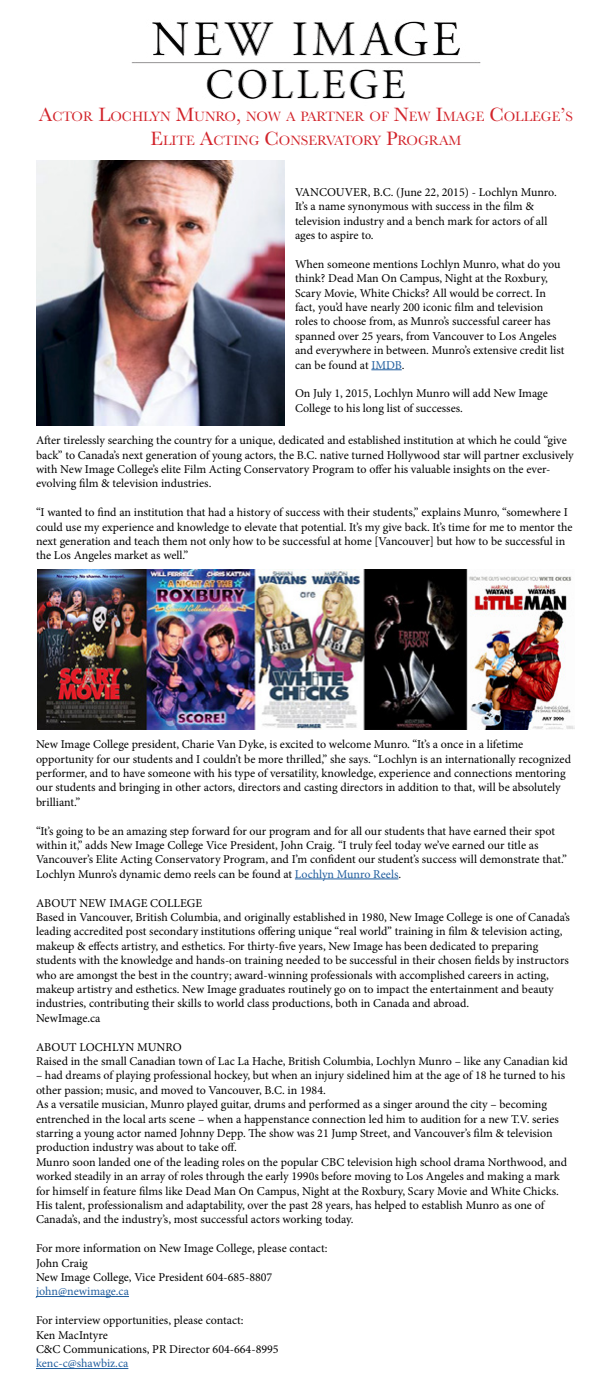
<style>
.page{position:relative;width:612px;height:1392px;background:#fff}
.page>*{position:absolute;margin:0;border:0;box-sizing:border-box;transform-origin:0 0}
.t1{font:14px/24px "Baskerville";color:#d2232a}
.t2{font:12px/14.4px "Minion Pro";color:#000}
.t3{font:12px "Minion Pro";letter-spacing:-.005em;color:#215e9e}
.s1{font-size:20px}
.s2{color:#215e9e}
</style>
<div class="page">
<img style="left:131px;top:21px;width:350px;height:78px">
<img style="left:36px;top:160px;width:249px;height:266px">
<hr style="left:371px;top:369px;width:31px;height:1px;background:#215e9e">
<img style="left:38px;top:569px;width:536px;height:161px">
<hr style="left:295px;top:879px;width:103px;height:1px;background:#215e9e">
<hr style="left:36px;top:1296px;width:93px;height:1px;background:#215e9e">
<hr style="left:36px;top:1368px;width:92px;height:1px;background:#215e9e">
<p class="t1" style="left:151px;top:105px;width:424px;text-indent:-112px"><span class="s1">A</span>CTOR <span class="s1">L</span>OCHLYN <span class="s1">M</span>UNRO<span class="s1">,</span> NOW A PARTNER OF <span class="s1">N</span>EW <span class="s1">I</span>MAGE <span class="s1">C</span> OLLEGE<span class="s1">’</span>S<br><span class="s1">E</span>LITE <span class="s1">A</span>CTING <span class="s1">C</span> ONSERVATORY <span class="s1">P</span>ROGRAM</p>
<p class="t2" style="left:295px;top:185px;width:263px">VANCOUVER, B.C. (June 22, 2015) - Lochlyn Munro.<br>It’s a name synonymous with success in the film &amp; television industry and a bench mark for actors of all ages to aspire to.</p>
<p class="t2" style="left:295px;top:257px;width:271px">When someone mentions Lochlyn Munro, what do you think? Dead Man On Campus, Night at the Roxbury, Scary Movie, White Chicks? All would be correct. In fact, you’d have nearly 200 iconic film and television roles to choose from, as Munro’s successful career has spanned over 25 years, from Vancouver to Los Angeles and everywhere in between. Munro’s extensive credit list can be found at <span class="s2">IMDB</span>.</p>
<p class="t2" style="left:295px;top:386px;width:254px">On July 1, 2015, Lochlyn Munro will add New Image<br>College to his long list of successes.</p>
<p class="t2" style="left:36px;top:433px;width:539px">After tirelessly searching the country for a unique, dedicated and established institution at which he could “give back” to Canada’s next generation of young actors, the B.C. native turned Hollywood star will partner exclusively with New Image College’s elite Film Acting Conservatory Program to offer his valuable insights on the ever&shy;evolving film &amp; television industries.</p>
<p class="t2" style="left:36px;top:505px;width:538px">“I wanted to find an institution that had a history of success with their students,” explains Munro, “somewhere I could use my experience and knowledge to elevate that potential. It’s my give back. It’s time for me to mentor the next generation and teach them not only how to be successful at home [Vancouver] but how to be successful in the Los Angeles market as well.”</p>
<p class="t2" style="left:36px;top:737px;width:537px">New Image College president, Charie Van Dyke, is excited to welcome Munro. “It’s a once in a lifetime opportunity for our students and I couldn’t be more thrilled,” she says. “Lochlyn is an internationally recognized performer, and to have someone with his type of versatility, knowledge, experience and connections mentoring our students and bringing in other actors, directors and casting directors in addition to that, will be absolutely brilliant.”</p>
<p class="t2" style="left:36px;top:824px;width:533px">“It’s going to be an amazing step forward for our program and for all our students that have earned their spot within it,” adds New Image College Vice President, John Craig. “I truly feel today we’ve earned our title as Vancouver’s Elite Acting Conservatory Program, and I’m confident our student’s success will demonstrate that.” Lochlyn Munro’s dynamic demo reels can be found at <span class="s2">Lochlyn Munro Reels</span>.</p>
<p class="t2" style="left:36px;top:896px;width:535px">ABOUT NEW IMAGE COLLEGE<br>Based in Vancouver, British Columbia, and originally established in 1980, New Image College is one of Canada’s leading accredited post secondary institutions offering unique “real world” training in film &amp; television acting, makeup &amp; effects artistry, and esthetics. For thirty-five years, New Image has been dedicated to preparing students with the knowledge and hands-on training needed to be successful in their chosen fields by instructors who are amongst the best in the country; award-winning professionals with accomplished careers in acting, makeup artistry and esthetics. New Image graduates routinely go on to impact the entertainment and beauty industries, contributing their skills to world class productions, both in Canada and abroad.<br>NewImage.ca</p>
<p class="t2" style="left:36px;top:1040px;width:533px">ABOUT LOCHLYN MUNRO<br>Raised in the small Canadian town of Lac La Hache, British Columbia, Lochlyn Munro – like any Canadian kid</p>
<p class="t2" style="left:36px;top:1068px;width:533px">– had dreams of playing professional hockey, but when an injury sidelined him at the age of 18 he turned to his other passion; music, and moved to Vancouver, B.C. in 1984.<br>As a versatile musician, Munro played guitar, drums and performed as a singer around the city – becoming entrenched in the local arts scene – when a happenstance connection led him to audition for a new T.V. series starring a young actor named Johnny Depp. The show was 21 Jump Street, and Vancouver’s film &amp; television production industry was about to take off.<br>Munro soon landed one of the leading roles on the popular CBC television high school drama Northwood, and worked steadily in an array of roles through the early 1990s before moving to Los Angeles and making a mark for himself in feature films like Dead Man On Campus, Night at the Roxbury, Scary Movie and White Chicks.<br>His talent, professionalism and adaptability, over the past 28 years, has helped to establish Munro as one of Canada’s, and the industry’s, most successful actors working today.</p>
<p class="t2" style="left:36px;top:1241px;width:293px">For more information on New Image College, please contact:<br>John Craig<br>New Image College, Vice President 604-685-8807</p>
<p class="t3" style="left:36px;top:1283px;width:95px">john@newimage.ca</p>
<p class="t2" style="left:36px;top:1313px;width:244px">For interview opportunities, please contact:<br>Ken MacIntyre<br>C&amp;C Communications, PR Director 604-664-8995</p>
<p class="t3" style="left:36px;top:1355px;width:94px">kenc-c@shawbiz.ca</p>
</div>
